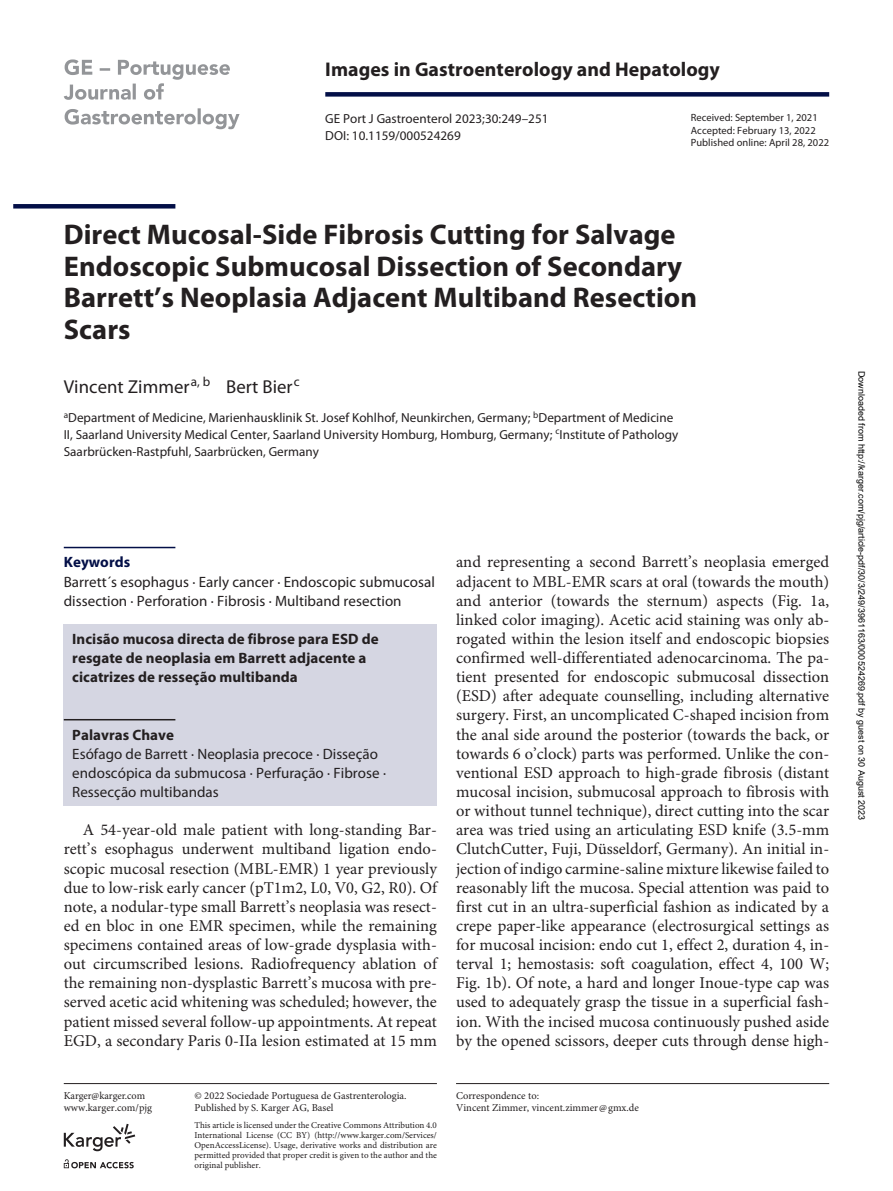
<style>
.page{position:relative;width:893px;height:1191px;background:#fff}
.page>*{position:absolute;margin:0;border:0;box-sizing:border-box;transform-origin:0 0}
.A05_Title_small{font:700 28.5px/31.5px "Myriad Pro";letter-spacing:.005em;color:#231f20}
.A02_SectionTitle{font:700 19.8px "Myriad Pro";letter-spacing:.005em;color:#231f20}
.A07_Author{font:18.75px "Myriad Pro";letter-spacing:.005em;color:#231f20}
.C02_P_G-en{font:16.5px/19.2px "Minion Pro";color:#231f20;text-align:justify}
.A04_TitleSecondLangu{font:700 15px/19.2px "Myriad Pro";letter-spacing:.005em;color:#231f20}
.A21_KeywordsSecondLa{font:15px/19.2px "Myriad Pro";letter-spacing:.005em;color:#231f20}
.A21_Keywords{font:15px/19.2px "Myriad Pro";letter-spacing:.005em;color:#231f20}
.A20_KeywordsTitleSec{font:700 15px "Myriad Pro";letter-spacing:.005em;color:#231f20}
.A20_KeywordsTitle{font:700 15px "Myriad Pro";letter-spacing:.005em;color:#030f47}
.A14_Institutions{font:13.2px/17px "Myriad Pro";letter-spacing:.005em;color:#231f20}
.A03_CitLine{font:13.2px "Myriad Pro";letter-spacing:.005em;color:#231f20}
.A03_Doi{font:13.2px "Myriad Pro";letter-spacing:.005em;color:#231f20}
.A34_CopyrightStateme{font:10.5px/12px "Minion Pro";color:#231f20}
.A40_AuthorAddress{font:10.5px "Minion Pro";color:#231f20}
.A33_PublishedOnline{font:10.5px "Myriad Pro";letter-spacing:.005em;color:#231f20}
.A30_Received{font:10.5px "Myriad Pro";letter-spacing:.005em;color:#231f20}
.A31_Accepted{font:10.5px "Myriad Pro";letter-spacing:.005em;color:#231f20}
.C30_P_K2{font:10.5px "Minion Pro";color:#231f20}
.C10_P_K{font:9px/10.2px "Minion Pro";color:#231f20;text-align:justify}
.t1{font:9px "Arial";color:#000}
</style>
<div class="page">
<hr style="left:64px;top:1083px;width:373px;height:1px;background:#231f20">
<div style="left:325px;top:92px;width:504px;height:5px;background:#030f47"></div>
<hr style="left:456px;top:1083px;width:373px;height:1px;background:#231f20">
<div style="left:64px;top:625px;width:373px;height:181px;background:#d5d6e2"></div>
<hr style="left:13px;top:204px;width:162px;height:4px;background:#030f47">
<svg style="left:65px;top:108px;width:175px;height:21px"></svg>
<svg style="left:64px;top:59px;width:166px;height:41px"></svg>
<hr style="left:64px;top:547px;width:111px;height:1px;background:#030f47">
<hr style="left:64px;top:719px;width:111px;height:1px;background:#231f20">
<svg style="left:64px;top:1159px;width:70px;height:9px"></svg>
<svg style="left:64px;top:1123px;width:71px;height:28px"></svg>
<p class="A02_SectionTitle" style="left:325px;top:58px;width:396px">Images in Gastroenterology and Hepatology</p>
<p class="A03_CitLine" style="left:325px;top:111px;width:225px">GE Port J Gastroenterol 2023;30:249–251</p>
<p class="A30_Received" style="left:691px;top:112px;width:128px">Received: September 1, 2021</p>
<p class="A31_Accepted" style="left:691px;top:124px;width:126px">Accepted: February 13, 2022</p>
<p class="A33_PublishedOnline" style="left:691px;top:137px;width:140px">Published online: April 28, 2022</p>
<p class="A03_Doi" style="left:325px;top:128px;width:137px">DOI: 10.1159/000524269</p>
<p class="A05_Title_small" style="left:64px;top:219px;width:635px">Direct Mucosal-Side Fibrosis Cutting for Salvage Endoscopic Submucosal Dissection of Secondary Barrett’s Neoplasia Adjacent Multiband Resection Scars</p>
<p class="A07_Author" style="left:64px;top:376px;width:237px">Vincent Zimmer<sup>a,</sup> <sup>b</sup> Bert Bier<sup>c</sup></p>
<p class="A14_Institutions" style="left:64px;top:409px;width:616px"><sup>a</sup>Department of Medicine, Marienhausklinik St. Josef Kohlhof, Neunkirchen, Germany; <sup>b</sup>Department of Medicine<br>II, Saarland University Medical Center, Saarland University Homburg, Homburg, Germany; <sup>c</sup>Institute of Pathology<br>Saarbrücken-Rastpfuhl, Saarbrücken, Germany</p>
<p class="A20_KeywordsTitle" style="left:64px;top:554px;width:68px">Keywords</p>
<p class="A21_Keywords" style="left:64px;top:572px;width:373px">Barrett´s esophagus · Early cancer · Endoscopic submucosal dissection · Perforation · Fibrosis · Multiband resection</p>
<p class="A04_TitleSecondLangu" style="left:72px;top:629px;width:308px">Incisão mucosa directa de fibrose para ESD de resgate de neoplasia em Barrett adjacente a cicatrizes de resseção multibanda</p>
<p class="A20_KeywordsTitleSec" style="left:72px;top:726px;width:103px">Palavras Chave</p>
<p class="A21_KeywordsSecondLa" style="left:72px;top:744px;width:315px">Esófago de Barrett · Neoplasia precoce · Disseção endoscópica da submucosa · Perfuração · Fibrose ·<br>Ressecção multibandas</p>
<p class="C02_P_G-en" style="left:64px;top:821px;width:375px;text-indent:19px">A 54-year-old male patient with long-standing Bar&shy;rett’s esophagus underwent multiband ligation endo&shy;scopic mucosal resection (MBL-EMR) 1 year previously due to low-risk early cancer (pT1m2, L0, V0, G2, R0). Of note, a nodular-type small Barrett’s neoplasia was resect&shy;ed en bloc in one EMR specimen, while the remaining specimens contained areas of low-grade dysplasia with&shy;out circumscribed lesions. Radiofrequency ablation of the remaining non-dysplastic Barrett’s mucosa with pre&shy;served acetic acid whitening was scheduled; however, the patient missed several follow-up appointments. At repeat EGD, a secondary Paris 0-IIa lesion estimated at 15 mm</p>
<p class="A34_CopyrightStateme" style="left:64px;top:1089px;width:83px">Karger@karger.com</p>
<p class="C30_P_K2" style="left:64px;top:1101px;width:90px">www.karger.com/pjg</p>
<p class="A34_CopyrightStateme" style="left:195px;top:1089px;width:213px">© 2022 Sociedade Portuguesa de Gastrenterologia.<br>Published by S. Karger AG, Basel</p>
<p class="C10_P_K" style="left:195px;top:1120px;width:244px">This article is licensed under the Creative Commons Attribution 4.0<br>International License (CC BY) (http://www.karger.com/Services/ OpenAccessLicense). Usage, derivative works and distribution are permitted provided that proper credit is given to the author and the original publisher.</p>
<p class="C02_P_G-en" style="left:456px;top:553px;width:375px">and representing a second Barrett’s neoplasia emerged adjacent to MBL-EMR scars at oral (towards the mouth) and anterior (towards the sternum) aspects (Fig. 1a, linked color imaging). Acetic acid staining was only ab&shy;rogated within the lesion itself and endoscopic biopsies confirmed well-differentiated adenocarcinoma. The pa&shy;tient presented for endoscopic submucosal dissection (ESD) after adequate counselling, including alternative surgery. First, an uncomplicated C-shaped incision from the anal side around the posterior (towards the back, or towards 6 o’clock) parts was performed. Unlike the con&shy;ventional ESD approach to high-grade fibrosis (distant mucosal incision, submucosal approach to fibrosis with or without tunnel technique), direct cutting into the scar area was tried using an articulating ESD knife (3.5-mm ClutchCutter, Fuji, Düsseldorf, Germany). An initial in&shy;jection of indigo carmine-saline mixture likewise failed to reasonably lift the mucosa. Special attention was paid to first cut in an ultra-superficial fashion as indicated by a crepe paper-like appearance (electrosurgical settings as for mucosal incision: endo cut 1, effect 2, duration 4, in&shy;terval 1; hemostasis: soft coagulation, effect 4, 100 W; Fig. 1b). Of note, a hard and longer Inoue-type cap was used to adequately grasp the tissue in a superficial fash&shy;ion. With the incised mucosa continuously pushed aside by the opened scissors, deeper cuts through dense high-</p>
<p class="A40_AuthorAddress" style="left:456px;top:1088px;width:85px">Correspondence to:</p>
<p class="A40_AuthorAddress" style="left:456px;top:1100px;width:184px">Vincent Zimmer, vincent.zimmer@gmx.de</p>
<p class="t1" style="left:865px;top:371px;width:451px;rotate:90deg">Downloaded from http://karger.com/pjg/article-pdf/30/3/249/3961163/000524269.pdf by guest on 30 August 2023</p>
</div>
